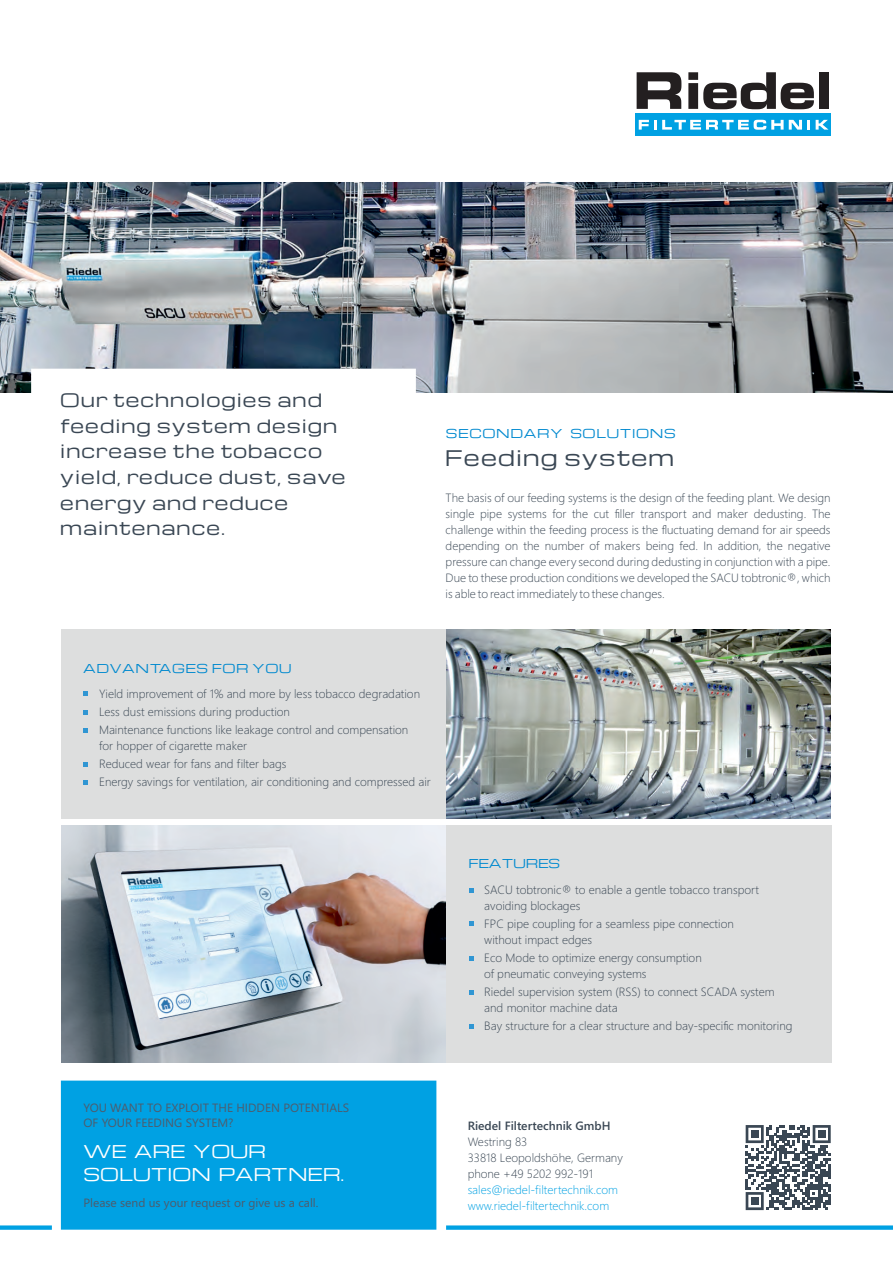
<style>
.page{position:relative;width:893px;height:1263px;background:#fff}
.page>*{position:absolute;margin:0;border:0;box-sizing:border-box;transform-origin:0 0}
.t1{font:21px "Michroma";letter-spacing:.055em;color:#3a4754}
.t2{font:18px/25.7px "Michroma";letter-spacing:.055em;color:#3a4754}
.t3{font:17.25px/23.1px "Michroma";color:#fff}
.t4{font:300 12px/15.9px "Segoe UI";color:#3a4754}
.t5{font:12px/15px "Segoe UI";color:#4f5b6b}
.t6{font:300 12px/15.9px "Segoe UI";color:#00a1e3}
.t7{font:12px "Michroma";letter-spacing:.045em;color:#0089cf}
.t8{font:600 12px "Segoe UI";color:#3a4754}
.t9{font:12px "Michroma";color:#0089cf}
</style>
<div class="page">
<div style="left:635px;top:113px;width:196px;height:23px;background:#00a1e3"></div>
<svg style="left:639px;top:120px;width:171px;height:10px"></svg>
<svg style="left:816px;top:120px;width:12px;height:10px"></svg>
<svg style="left:637px;top:72px;width:44px;height:37px"></svg>
<svg style="left:688px;top:72px;width:126px;height:37px"></svg>
<div style="left:819px;top:72px;width:10px;height:37px;background:#231f20"></div>
<div style="left:61px;top:1080px;width:375px;height:150px;background:#00a1e3"></div>
<svg style="left:446px;top:1225px;width:447px;height:5px;background:#22ade6"></svg>
<svg style="left:0;top:1225px;width:52px;height:5px"></svg>
<svg style="left:746px;top:1125px;width:85px;height:85px"></svg>
<div style="left:751px;top:1130px;width:7px;height:8px;background:#3a4754"></div>
<div style="left:818px;top:1130px;width:7px;height:8px;background:#3a4754"></div>
<div style="left:751px;top:1197px;width:7px;height:8px;background:#3a4754"></div>
<div style="left:446px;top:825px;width:385px;height:237px;background:#dddede"></div>
<img style="left:61px;top:825px;width:385px;height:237px">
<svg style="left:469px;top:888px;width:4px;height:4px"></svg>
<svg style="left:469px;top:921px;width:4px;height:5px"></svg>
<svg style="left:469px;top:990px;width:4px;height:4px"></svg>
<svg style="left:469px;top:1024px;width:4px;height:5px"></svg>
<svg style="left:469px;top:956px;width:4px;height:4px"></svg>
<div style="left:61px;top:629px;width:408px;height:189px;background:#dddede"></div>
<img style="left:446px;top:629px;width:385px;height:189px">
<svg style="left:84px;top:691px;width:4px;height:5px"></svg>
<svg style="left:84px;top:710px;width:4px;height:4px"></svg>
<svg style="left:84px;top:762px;width:4px;height:5px"></svg>
<svg style="left:84px;top:780px;width:4px;height:4px"></svg>
<svg style="left:84px;top:728px;width:4px;height:4px"></svg>
<img style="left:0;top:183px;width:893px;height:209px">
<div style="left:31px;top:369px;width:385px;height:173px;background:#fff"></div>
<h2 class="t2" style="left:60px;top:386px;width:287px">Our technologies and feeding system design increase the tobacco yield, reduce dust, save energy and reduce maintenance.</h2>
<p class="t7" style="left:446px;top:424px;width:231px">SECONDARY SOLUTIONS</p>
<h1 class="t1" style="left:445px;top:442px;width:231px">Feeding system</h1>
<p class="t4" style="left:446px;top:491px;width:386px;text-align:justify">The basis of our feeding systems is the design of the feeding plant. We design single pipe systems for the cut filler transport and maker dedusting. The challenge within the feeding process is the fluctuating demand for air speeds depending on the number of makers being fed. In addition, the negative pressure can change every second during dedusting in conjunction with a pipe.<br>Due to these production conditions we developed the SACU tobtronic®, which is able to react immediately to these changes.</p>
<p class="t7" style="left:83px;top:659px;width:210px">ADVANTAGES FOR YOU</p>
<p class="t4" style="left:99px;top:686px;width:323px;line-height:18px">Yield improvement of 1% and more by less tobacco degradation<br>Less dust emissions during production</p>
<p class="t4" style="left:99px;top:723px;width:311px">Maintenance functions like leakage control and compensation for hopper of cigarette maker</p>
<p class="t4" style="left:99px;top:775px;width:333px">Energy savings for ventilation, air conditioning and compressed air</p>
<p class="t4" style="left:99px;top:757px;width:189px">Reduced wear for fans and filter bags</p>
<p class="t9" style="left:468px;top:854px;width:93px">FEATURES</p>
<p class="t4" style="left:484px;top:883px;width:276px">SACU tobtronic® to enable a gentle tobacco transport avoiding blockages</p>
<p class="t4" style="left:484px;top:917px;width:251px">FPC pipe coupling for a seamless pipe connection without impact edges</p>
<p class="t4" style="left:484px;top:951px;width:219px">Eco Mode to optimize energy consumption of pneumatic conveying systems</p>
<p class="t4" style="left:484px;top:985px;width:292px">Riedel supervision system (RSS) to connect SCADA system and monitor machine data</p>
<p class="t4" style="left:484px;top:1019px;width:310px">Bay structure for a clear structure and bay-specific monitoring</p>
<p class="t5" style="left:84px;top:1101px;width:267px">YOU WANT TO EXPLOIT THE HIDDEN POTENTIALS<br>OF YOUR FEEDING SYSTEM?</p>
<h3 class="t3" style="left:84px;top:1139px;width:262px">WE ARE YOUR<br>SOLUTION PARTNER.</h3>
<p class="t5" style="left:84px;top:1196px;width:236px">Please send us your request or give us a call.</p>
<p class="t8" style="left:468px;top:1121px;width:144px">Riedel Filtertechnik GmbH</p>
<p class="t4" style="left:468px;top:1135px;width:157px">Westring 83<br>33818 Leopoldshöhe, Germany phone +49 5202 992-191</p>
<p class="t6" style="left:468px;top:1183px;width:152px">sales@riedel-filtertechnik.com www.riedel-filtertechnik.com</p>
</div>
